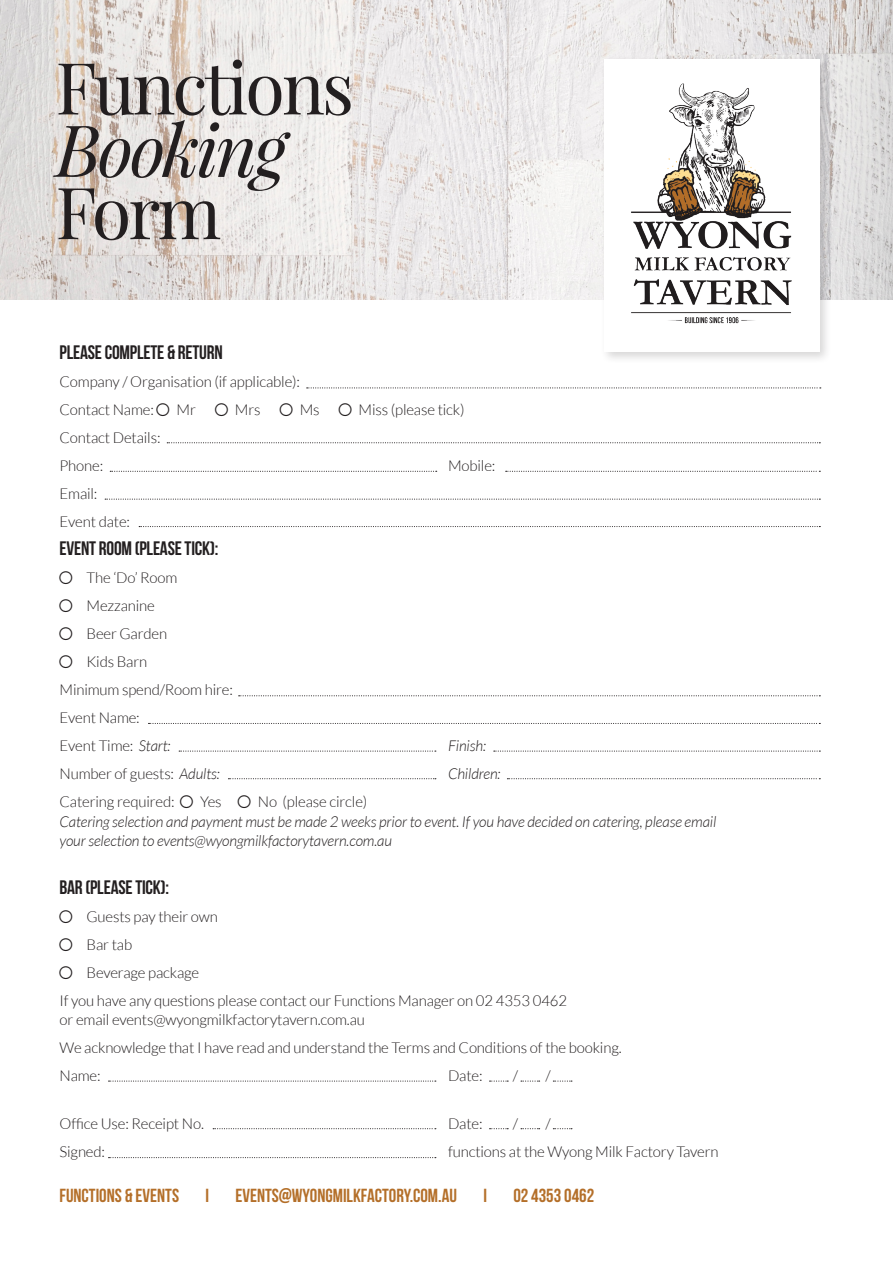
<style>
.page{position:relative;width:893px;height:1263px;background:#fff}
.page>*{position:absolute;margin:0;border:0;box-sizing:border-box;transform-origin:0 0}
.t1{font:71.85px/62.4px "Playfair Display";letter-spacing:-.04em;color:#231f20}
.t2{font:19.5px "Bebas Neue";letter-spacing:-.01em;color:#231f20}
.t3{font:18.9px "Bebas Neue";color:#b46f29}
.t4{font:300 15px/19.5px "Lato";letter-spacing:-.01em;color:#231f20}
.t5{font:italic 300 15px/19.5px "Lato";letter-spacing:-.01em;color:#231f20}
.s1{font-style:italic}
.s2{font-style:normal}
</style>
<div class="page">
<img style="left:0;top:0;width:893px;height:300px">
<div style="left:600px;top:56px;width:231px;height:308px;background:#231f20;opacity:.18"></div>
<div style="left:604px;top:60px;width:215px;height:291px;background:#fff"></div>
<img style="left:631px;top:83px;width:161px;height:241px">
<svg style="left:307px;top:387px;width:514px;height:1px"></svg>
<svg style="left:167px;top:442px;width:653px;height:1px"></svg>
<svg style="left:105px;top:499px;width:715px;height:1px"></svg>
<svg style="left:139px;top:526px;width:681px;height:1px"></svg>
<svg style="left:239px;top:695px;width:581px;height:1px"></svg>
<svg style="left:148px;top:723px;width:672px;height:1px"></svg>
<svg style="left:179px;top:750px;width:257px;height:2px"></svg>
<svg style="left:494px;top:750px;width:326px;height:2px"></svg>
<svg style="left:507px;top:778px;width:313px;height:1px"></svg>
<svg style="left:228px;top:778px;width:208px;height:1px"></svg>
<svg style="left:109px;top:1080px;width:327px;height:1px"></svg>
<svg style="left:490px;top:1080px;width:18px;height:1px"></svg>
<svg style="left:490px;top:1128px;width:18px;height:1px"></svg>
<svg style="left:213px;top:1128px;width:223px;height:1px"></svg>
<svg style="left:109px;top:1157px;width:327px;height:1px"></svg>
<svg style="left:521px;top:1080px;width:19px;height:1px"></svg>
<svg style="left:521px;top:1128px;width:19px;height:1px"></svg>
<svg style="left:553px;top:1080px;width:19px;height:1px"></svg>
<svg style="left:553px;top:1128px;width:19px;height:1px"></svg>
<svg style="left:506px;top:471px;width:314px;height:1px"></svg>
<svg style="left:110px;top:471px;width:327px;height:1px"></svg>
<p class="t1" style="left:56px;top:56px;width:300px">Functions<br><span class="s1">Booking<br></span>Form</p>
<p class="t2" style="left:60px;top:342px;width:165px">PLEASE COMPLETE &amp; RETURN</p>
<p class="t4" style="left:60px;top:372px;width:242px">Company / Organisation (if applicable):</p>
<p class="t4" style="left:60px;top:400px;width:96px">Contact Name:</p>
<p class="t4" style="left:177px;top:400px;width:21px">Mr</p>
<p class="t4" style="left:235px;top:400px;width:27px">Mrs</p>
<p class="t4" style="left:300px;top:400px;width:21px">Ms</p>
<p class="t4" style="left:359px;top:400px;width:108px">Miss (please tick)</p>
<p class="t4" style="left:60px;top:428px;width:103px">Contact Details:</p>
<p class="t4" style="left:60px;top:456px;width:45px">Phone:</p>
<p class="t4" style="left:448px;top:456px;width:49px">Mobile:</p>
<p class="t4" style="left:60px;top:484px;width:39px">Email:</p>
<p class="t4" style="left:60px;top:512px;width:72px">Event date:</p>
<p class="t2" style="left:60px;top:538px;width:160px">EVENT ROOM (PLEASE TICK):</p>
<p class="t4" style="left:87px;top:568px;width:92px">The ‘Do’ Room</p>
<p class="t4" style="left:87px;top:596px;width:70px">Mezzanine</p>
<p class="t4" style="left:87px;top:624px;width:82px">Beer Garden</p>
<p class="t4" style="left:87px;top:652px;width:62px">Kids Barn</p>
<p class="t4" style="left:60px;top:680px;width:175px">Minimum spend/Room hire:</p>
<p class="t4" style="left:60px;top:708px;width:82px">Event Name:</p>
<p class="t4" style="left:60px;top:736px;width:113px">Event Time: <span class="s1">Start:</span></p>
<p class="t5" style="left:448px;top:737px;width:39px">Finish:</p>
<p class="t4" style="left:60px;top:764px;width:162px">Number of guests: <span class="s1">Adults:</span></p>
<p class="t5" style="left:448px;top:765px;width:54px">Children:</p>
<p class="t4" style="left:60px;top:792px;width:117px">Catering required:</p>
<p class="t4" style="left:200px;top:792px;width:23px">Yes</p>
<p class="t5" style="left:60px;top:793px;width:658px;text-indent:198px"><span class="s2">No (please circle)<br></span>Catering selection and payment must be made 2 weeks prior to event. If you have decided on catering, please email your selection to events@wyongmilkfactorytavern.com.au</p>
<p class="t2" style="left:60px;top:876px;width:111px">BAR (PLEASE TICK):</p>
<p class="t4" style="left:87px;top:907px;width:133px">Guests pay their own</p>
<p class="t4" style="left:87px;top:935px;width:47px">Bar tab</p>
<p class="t4" style="left:87px;top:963px;width:114px">Beverage package</p>
<p class="t4" style="left:60px;top:991px;width:509px">If you have any questions please contact our Functions Manager on 02 4353 0462 or email events@wyongmilkfactorytavern.com.au</p>
<p class="t4" style="left:60px;top:1038px;width:564px">We acknowledge that I have read and understand the Terms and Conditions of the booking.</p>
<p class="t4" style="left:60px;top:1066px;width:43px">Name:</p>
<p class="t4" style="left:448px;top:1066px;width:36px">Date:</p>
<p class="t4" style="left:513px;top:1066px;width:7px">/</p>
<p class="t4" style="left:545px;top:1066px;width:7px">/</p>
<p class="t4" style="left:60px;top:1114px;width:146px">Office Use: Receipt No.</p>
<p class="t4" style="left:448px;top:1114px;width:36px">Date:</p>
<p class="t4" style="left:513px;top:1114px;width:7px">/</p>
<p class="t4" style="left:545px;top:1114px;width:7px">/</p>
<p class="t4" style="left:60px;top:1142px;width:47px">Signed:</p>
<p class="t4" style="left:448px;top:1142px;width:272px">functions at the Wyong Milk Factory Tavern</p>
<p class="t3" style="left:60px;top:1185px;width:121px">FUNCTIONS &amp; EVENTS</p>
<p class="t3" style="left:205px;top:1185px;width:5px">I</p>
<p class="t3" style="left:235px;top:1185px;width:223px">EVENTS@WYONGMILKFACTORY.COM.AU</p>
<p class="t3" style="left:483px;top:1185px;width:5px">I</p>
<p class="t3" style="left:513px;top:1185px;width:82px">02 4353 0462</p>
</div>
